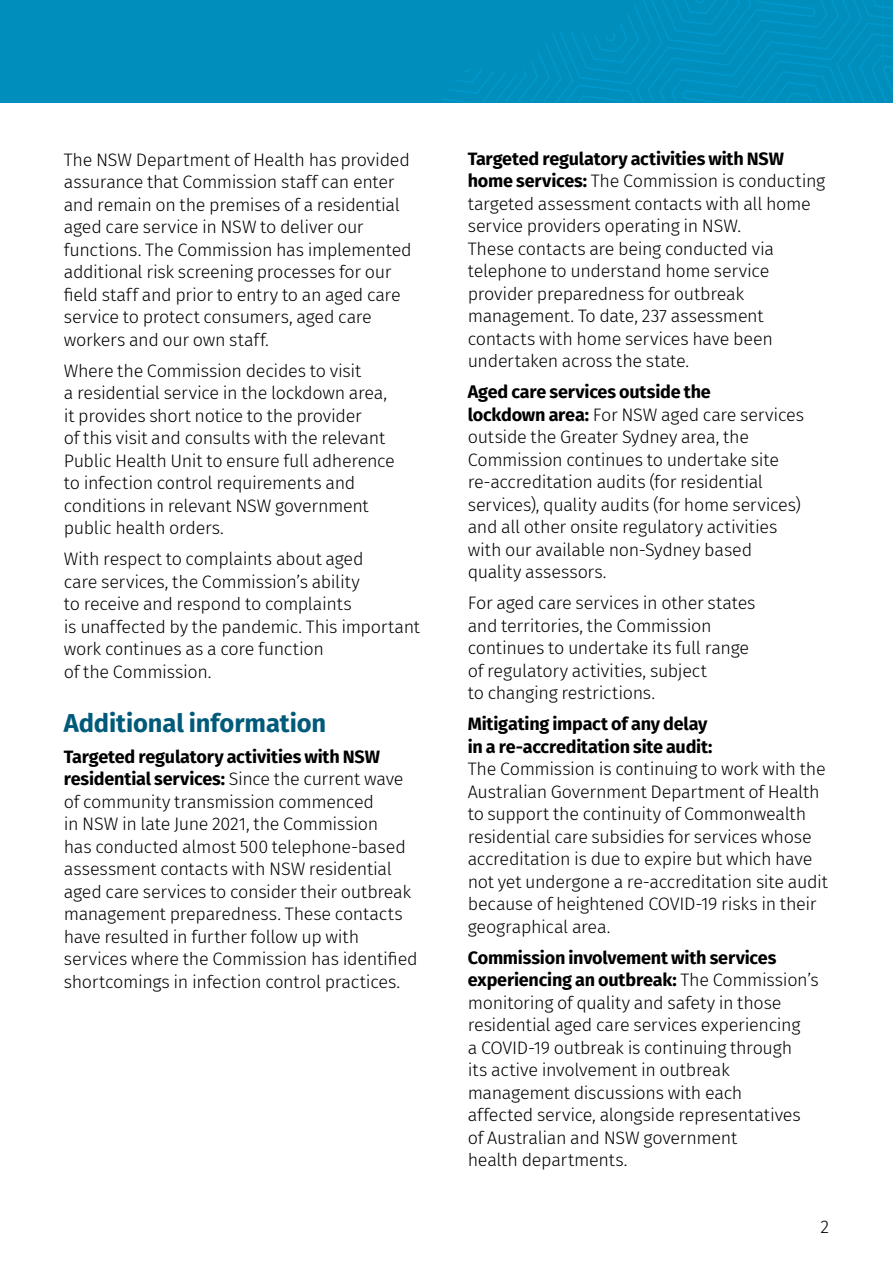
<style>
.page{position:relative;width:893px;height:1263px;background:#fff}
.page>*{position:absolute;margin:0;border:0;box-sizing:border-box;transform-origin:0 0}
.t1{font:700 25.5px "Fira Sans";letter-spacing:-.005em;color:#005a7a}
.t2{font:300 18px/22.5px "Fira Sans";letter-spacing:-.02em;color:#000}
.t3{font:700 18px "Fira Sans";letter-spacing:-.01em;color:#000}
.s1{font-weight:700}
</style>
<div class="page">
<div style="left:0;top:0;width:893px;height:102px;background:#008fbc"></div>
<svg style="left:442px;top:0;width:451px;height:102px"></svg>
<p class="t2" style="left:64px;top:148px;width:349px">The NSW Department of Health has provided assurance that Commission staff can enter and remain on the premises of a residential aged care service in NSW to deliver our functions. The Commission has implemented additional risk screening processes for our</p>
<p class="t2" style="left:64px;top:283px;width:338px">field staff and prior to entry to an aged care</p>
<p class="t2" style="left:64px;top:306px;width:310px">service to protect consumers, aged care workers and our own staff.</p>
<p class="t2" style="left:64px;top:359px;width:299px">Where the Commission decides to visit</p>
<p class="t2" style="left:64px;top:382px;width:325px">a residential service in the lockdown area, it provides short notice to the provider<br>of this visit and consults with the relevant</p>
<p class="t2" style="left:64px;top:449px;width:333px">Public Health Unit to ensure full adherence</p>
<p class="t2" style="left:64px;top:472px;width:293px">to infection control requirements and</p>
<p class="t2" style="left:64px;top:494px;width:306px">conditions in relevant NSW government</p>
<p class="t2" style="left:64px;top:517px;width:162px">public health orders.</p>
<p class="t2" style="left:64px;top:548px;width:301px">With respect to complaints about aged care services, the Commission’s ability to receive and respond to complaints</p>
<p class="t2" style="left:64px;top:615px;width:358px">is unaffected by the pandemic. This important</p>
<p class="t2" style="left:64px;top:638px;width:262px">work continues as a core function</p>
<p class="t2" style="left:64px;top:660px;width:149px">of the Commission.</p>
<h2 class="t1" style="left:64px;top:701px;width:264px">Additional information</h2>
<h4 class="t3" style="left:64px;top:741px;width:318px">Targeted regulatory activities with NSW</h4>
<p class="t2" style="left:64px;top:768px;width:341px"><span class="s1">residential services:</span> Since the current wave of community transmission commenced</p>
<p class="t2" style="left:64px;top:813px;width:316px">in NSW in late June 2021, the Commission</p>
<p class="t2" style="left:64px;top:835px;width:349px">has conducted almost 500 telephone-based assessment contacts with NSW residential aged care services to consider their outbreak management preparedness. These contacts have resulted in further follow up with</p>
<p class="t2" style="left:64px;top:948px;width:355px">services where the Commission has identified</p>
<p class="t2" style="left:64px;top:970px;width:338px">shortcomings in infection control practices.</p>
<h4 class="t3" style="left:468px;top:143px;width:318px">Targeted regulatory activities with NSW</h4>
<p class="t2" style="left:468px;top:169px;width:359px"><span class="s1">home services:</span> The Commission is conducting targeted assessment contacts with all home service providers operating in NSW.<br>These contacts are being conducted via</p>
<p class="t2" style="left:468px;top:259px;width:307px">telephone to understand home service provider preparedness for outbreak management. To date, 237 assessment contacts with home services have been undertaken across the state.</p>
<h4 class="t3" style="left:468px;top:377px;width:245px">Aged care services outside the</h4>
<p class="t2" style="left:468px;top:403px;width:338px"><span class="s1">lockdown area:</span> For NSW aged care services outside the Greater Sydney area, the Commission continues to undertake site re-accreditation audits (for residential services), quality audits (for home services) and all other onsite regulatory activities with our available non-Sydney based</p>
<p class="t2" style="left:468px;top:560px;width:140px">quality assessors.</p>
<p class="t2" style="left:468px;top:591px;width:289px">For aged care services in other states and territories, the Commission continues to undertake its full range</p>
<p class="t2" style="left:468px;top:659px;width:241px">of regulatory activities, subject to changing restrictions.</p>
<p class="t3" style="left:468px;top:709px;width:241px">Mitigating impact of any delay</p>
<h4 class="t3" style="left:468px;top:731px;width:246px">in a re-accreditation site audit:</h4>
<p class="t2" style="left:468px;top:757px;width:360px">The Commission is continuing to work with the</p>
<p class="t2" style="left:468px;top:780px;width:353px">Australian Government Department of Health</p>
<p class="t2" style="left:468px;top:802px;width:340px">to support the continuity of Commonwealth</p>
<p class="t2" style="left:468px;top:825px;width:362px">residential care subsidies for services whose accreditation is due to expire but which have not yet undergone a re-accreditation site audit because of heightened COVID-19 risks in their geographical area.</p>
<p class="t3" style="left:468px;top:942px;width:310px">Commission involvement with services</p>
<p class="t2" style="left:468px;top:968px;width:353px"><span class="s1">experiencing an outbreak:</span> The Commission’s monitoring of quality and safety in those residential aged care services experiencing</p>
<p class="t2" style="left:468px;top:1036px;width:326px">a COVID-19 outbreak is continuing through its active involvement in outbreak</p>
<p class="t2" style="left:468px;top:1081px;width:335px">management discussions with each affected service, alongside representatives</p>
<p class="t2" style="left:468px;top:1126px;width:271px">of Australian and NSW government health departments.</p>
<p class="t2" style="left:820px;top:1215px;width:10px">2</p>
</div>
